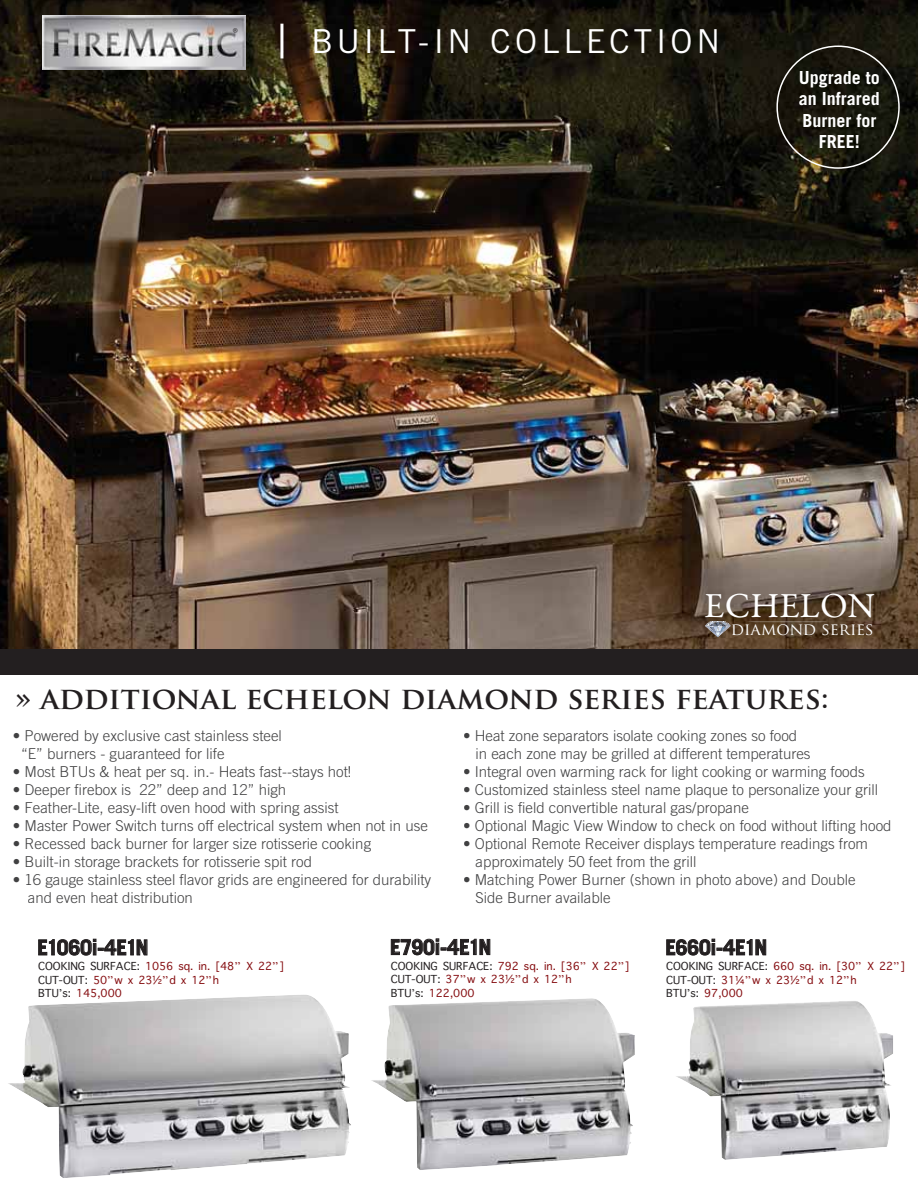
<style>
.page{position:relative;width:918px;height:1188px;background:#fff}
.page>*{position:absolute;margin:0;border:0;box-sizing:border-box;transform-origin:0 0}
.t1{font:35.4px "Garamond Premr Pro";letter-spacing:.01em;color:#fff}
.t2{font:33px "Trade Gothic LT Std";letter-spacing:.11em;color:#fff}
.t3{font:700 30px "Trajan Pro";color:#231f20}
.t4{font:700 21px "Trade Gothic LT Std";letter-spacing:-.01em;color:#231f20}
.t5{font:700 21px "Trade Gothic LT Std";letter-spacing:-.03em;color:#231f20}
.t6{font:700 18px/21.6px "Trade Gothic LT Std";color:#fff;text-align:center}
.t7{font:16.5px "Trajan Pro";color:#fff}
.t8{font:300 15px/18px "Trade Gothic LT Std";color:#414142}
.t9{font:10.05px "Myriad";color:#231f20}
</style>
<div class="page">
<img style="left:0;top:0;width:918px;height:650px">
<img style="left:8px;top:995px;width:343px;height:183px">
<img style="left:676px;top:1001px;width:217px;height:159px">
<img style="left:371px;top:999px;width:264px;height:171px">
<svg style="left:38px;top:939px;width:110px;height:17px"></svg>
<svg style="left:666px;top:939px;width:101px;height:17px"></svg>
<div style="left:0;top:650px;width:918px;height:25px;background:#231f20"></div>
<hr style="left:280px;top:24px;width:3px;height:35px;background:#fff">
<img style="left:42px;top:16px;width:204px;height:53px">
<svg style="left:746px;top:622px;width:81px;height:1px"></svg>
<svg style="left:705px;top:621px;width:26px;height:17px"></svg>
<div style="left:776px;top:45px;width:124px;height:124px;border:2px solid #fff;border-radius:50%"></div>
<svg style="left:39px;top:995px;width:244px;height:4px"></svg>
<svg style="left:391px;top:938px;width:203px;height:61px"></svg>
<p class="t9" style="left:233px;top:28px;width:7px">®</p>
<h2 class="t2" style="left:311px;top:23px;width:411px">BUILT-IN COLLECTION</h2>
<p class="t6" style="left:799px;top:68px;width:82px">Upgrade to an Infrared<br>Burner for<br>FREE!</p>
<h1 class="t1" style="left:705px;top:592px;width:172px">ECHELON</h1>
<p class="t7" style="left:731px;top:620px;width:145px">DIAMOND SERIES</p>
<h3 class="t3" style="left:15px;top:681px;width:815px">» ADDITIONAL ECHELON DIAMOND SERIES FEATURES:</h3>
<p class="t8" style="left:476px;top:728px;width:337px;text-indent:-13px">• Heat zone separators isolate cooking zones so food in each zone may be grilled at different temperatures</p>
<p class="t8" style="left:463px;top:764px;width:403px">• Integral oven warming rack for light cooking or warming foods</p>
<p class="t8" style="left:463px;top:782px;width:416px">• Customized stainless steel name plaque to personalize your grill</p>
<p class="t8" style="left:463px;top:800px;width:287px">• Grill is field convertible natural gas/propane</p>
<p class="t8" style="left:463px;top:818px;width:430px">• Optional Magic View Window to check on food without lifting hood</p>
<p class="t8" style="left:476px;top:836px;width:394px;text-indent:-13px">• Optional Remote Receiver displays temperature readings from approximately 50 feet from the grill</p>
<p class="t8" style="left:476px;top:872px;width:382px;text-indent:-13px">• Matching Power Burner (shown in photo above) and Double<br>Side Burner available</p>
<p class="t8" style="left:21px;top:728px;width:262px;text-indent:-8px">• Powered by exclusive cast stainless steel “E” burners - guaranteed for life</p>
<p class="t8" style="left:13px;top:764px;width:340px">• Most BTUs &amp; heat per sq. in.- Heats fast--stays hot!</p>
<p class="t8" style="left:13px;top:782px;width:275px">• Deeper firebox is 22” deep and 12” high</p>
<p class="t8" style="left:13px;top:800px;width:327px">• Feather-Lite, easy-lift oven hood with spring assist</p>
<p class="t8" style="left:13px;top:818px;width:417px">• Master Power Switch turns off electrical system when not in use</p>
<p class="t8" style="left:13px;top:836px;width:360px">• Recessed back burner for larger size rotisserie cooking</p>
<p class="t8" style="left:13px;top:854px;width:301px">• Built-in storage brackets for rotisserie spit rod</p>
<p class="t8" style="left:28px;top:872px;width:405px;text-indent:-15px">• 16 gauge stainless steel flavor grids are engineered for durability and even heat distribution</p>
<h3 class="t5" style="left:37px;top:940px;width:113px">E1060i-4E1N</h3>
<h3 class="t4" style="left:390px;top:940px;width:103px">E790i-4E1N</h3>
<h3 class="t4" style="left:665px;top:940px;width:103px">E660i-4E1N</h3>
</div>
